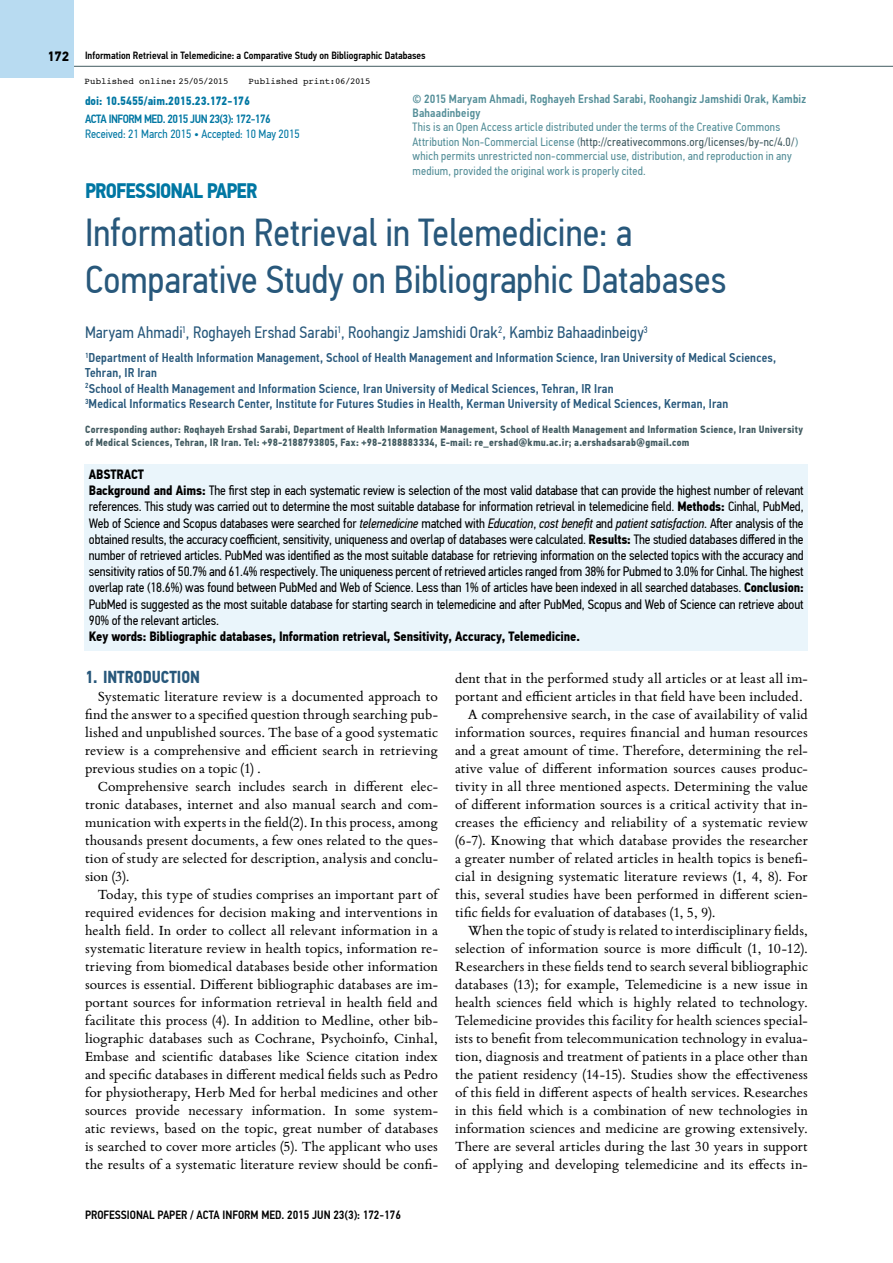
<style>
.page{position:relative;width:893px;height:1263px;background:#fff}
.page>*{position:absolute;margin:0;border:0;box-sizing:border-box;transform-origin:0 0}
.t1{font:39px/46.8px "PF Din Text Cond Pro";color:#28587b}
.t2{font:700 21px "PF Din Text Cond Pro";letter-spacing:-.04em;color:#0077a3}
.t3{font:700 17.4px "PF Din Text Cond Pro";color:#28587b;scale:.95 1}
.t4{font:16.5px "PF Din Text Cond Pro";letter-spacing:.005em;color:#28587b}
.t5{font:15px/18px "Bembo Book MT Pro";color:#000;text-align:justify}
.t6{font:13.5px/16.2px "PF Din Text Cond Pro";letter-spacing:-.01em;color:#000}
.t7{font:700 13.5px "PF Din Text Cond Pro";letter-spacing:-.01em;color:#000}
.t8{font:700 13.5px "PF Din Text Pro";color:#000}
.t9{font:500 12.75px/15.3px "PF Din Text Cond Pro";letter-spacing:.015em;color:#28587b}
.t10{font:12px/14.4px "PF Din Text Cond Pro";letter-spacing:.02em;color:#548e98}
.t11{font:500 12px/14.4px "PF Din Text Cond Pro";letter-spacing:.015em;color:#548e98}
.t12{font:500 12px "PF Din Text Cond Pro";color:#000}
.t13{font:12px "PF Din Text Cond Pro";color:#0077a3}
.t14{font:500 12px "PF Din Text Cond Pro";letter-spacing:-.04em;color:#0077a3}
.t15{font:700 12px "PF Din Text Cond Pro";color:#0077a3}
.t16{font:700 10.5px/12.6px "PF Din Text Cond Pro";letter-spacing:.02em;color:#425b61}
.t17{font:500 10.5px "PF Din Text Cond Pro";color:#000}
.t18{font:9px "Courier 10 Pitch BT";letter-spacing:-.005em;color:#000}
.s1{color:#425b61}
.s2{font-weight:700}
.s3{font-style:italic}
</style>
<div class="page">
<hr style="left:0;top:66px;width:893px;height:1px;background:#425b61">
<div style="left:0;top:0;width:73px;height:78px;background:#b8dbf1"></div>
<div style="left:85px;top:465px;width:723px;height:186px;background:#eaf5fb"></div>
<p class="t8" style="left:47px;top:48px;width:24px">172</p>
<p class="t17" style="left:85px;top:49px;width:342px">Information Retrieval in Telemedicine: a Comparative Study on Bibliographic Databases</p>
<p class="t18" style="left:85px;top:77px;width:145px">Published online: 25/05/2015</p>
<p class="t18" style="left:249px;top:77px;width:123px">Published print:06/2015</p>
<p class="t15" style="left:85px;top:93px;width:166px">doi: 10.5455/aim.2015.23.172-176</p>
<p class="t14" style="left:85px;top:112px;width:187px">ACTA INFORM MED. 2015 JUN 23(3): 172-176</p>
<p class="t13" style="left:85px;top:126px;width:216px">Received: 21 March 2015 • Accepted: 10 May 2015</p>
<h2 class="t2" style="left:85px;top:178px;width:174px">PROFESSIONAL PAPER</h2>
<p class="t11" style="left:412px;top:91px;width:395px">© 2015 Maryam Ahmadi, Roghayeh Ershad Sarabi, Roohangiz Jamshidi Orak, Kambiz<br>Bahaadinbeigy</p>
<p class="t10" style="left:412px;top:120px;width:387px">This is an Open Access article distributed under the terms of the Creative Commons Attribution Non-Commercial License (<span class="s1">http://creativecommons.org/licenses/by-nc/4.0/</span>) which permits unrestricted non-commercial use, distribution, and reproduction in any medium, provided the original work is properly cited.</p>
<h1 class="t1" style="left:85px;top:209px;width:643px">Information Retrieval in Telemedicine: a<br>Comparative Study on Bibliographic Databases</h1>
<p class="t4" style="left:85px;top:323px;width:564px">Maryam Ahmadi<sup>1</sup>, Roghayeh Ershad Sarabi<sup>1</sup>, Roohangiz Jamshidi Orak<sup>2</sup>, Kambiz Bahaadinbeigy<sup>3</sup></p>
<p class="t9" style="left:85px;top:350px;width:693px"><sup>1</sup>Department of Health Information Management, School of Health Management and Information Science, Iran University of Medical Sciences, Tehran, IR Iran<br><sup>2</sup>School of Health Management and Information Science, Iran University of Medical Sciences, Tehran, IR Iran<br><sup>3</sup>Medical Informatics Research Center, Institute for Futures Studies in Health, Kerman University of Medical Sciences, Kerman, Iran</p>
<p class="t16" style="left:85px;top:424px;width:719px">Corresponding author: Roqhayeh Ershad Sarabi, Department of Health Information Management, School of Health Management and Information Science, Iran University of Medical Sciences, Tehran, IR Iran. Tel: +98-2188793805, Fax: +98-2188883334, E-mail: re_ershad@kmu.ac.ir; a.ershadsarab@gmail.com</p>
<p class="t6" style="left:89px;top:466px;width:716px"><span class="s2">ABSTRACT<br>Background and Aims:</span> The first step in each systematic review is selection of the most valid database that can provide the highest number of relevant references. This study was carried out to determine the most suitable database for information retrieval in telemedicine field. <span class="s2">Methods:</span> Cinhal, PubMed, Web of Science and Scopus databases were searched for <span class="s3">telemedicine</span> matched with <span class="s3">Education</span>, <span class="s3">cost benefit</span> and <span class="s3">patient satisfaction</span>. After analysis of the obtained results, the accuracy coefficient, sensitivity, uniqueness and overlap of databases were calculated. <span class="s2">Results:</span> The studied databases differed in the number of retrieved articles. PubMed was identified as the most suitable database for retrieving information on the selected topics with the accuracy and sensitivity ratios of 50.7% and 61.4% respectively. The uniqueness percent of retrieved articles ranged from 38% for Pubmed to 3.0% for Cinhal. The highest overlap rate (18.6%) was found between PubMed and Web of Science. Less than 1% of articles have been indexed in all searched databases. <span class="s2">Conclusion:<br></span>PubMed is suggested as the most suitable database for starting search in telemedicine and after PubMed, Scopus and Web of Science can retrieve about 90% of the relevant articles.</p>
<p class="t7" style="left:89px;top:628px;width:492px">Key words: Bibliographic databases, Information retrieval, Sensitivity, Accuracy, Telemedicine.</p>
<p class="t3" style="left:85px;top:667px;width:123px">1. INTRODUCTION</p>
<p class="t5" style="left:85px;top:687px;width:354px;text-indent:13px">Systematic literature review is a documented approach to find the answer to a specified question through searching pub&shy;lished and unpublished sources. The base of a good systematic review is a comprehensive and efficient search in retrieving previous studies on a topic (1) .</p>
<p class="t5" style="left:85px;top:777px;width:354px;text-indent:13px">Comprehensive search includes search in different elec&shy;tronic databases, internet and also manual search and com&shy;munication with experts in the field(2). In this process, among thousands present documents, a few ones related to the ques&shy;tion of study are selected for description, analysis and conclu&shy;sion (3).</p>
<p class="t5" style="left:85px;top:885px;width:354px;text-indent:13px">Today, this type of studies comprises an important part of required evidences for decision making and interventions in health field. In order to collect all relevant information in a systematic literature review in health topics, information re&shy;trieving from biomedical databases beside other information sources is essential. Different bibliographic databases are im&shy;portant sources for information retrieval in health field and facilitate this process (4). In addition to Medline, other bib&shy;liographic databases such as Cochrane, Psychoinfo, Cinhal, Embase and scientific databases like Science citation index and specific databases in different medical fields such as Pedro for physiotherapy, Herb Med for herbal medicines and other sources provide necessary information. In some system&shy;atic reviews, based on the topic, great number of databases is searched to cover more articles (5). The applicant who uses the results of a systematic literature review should be confi-</p>
<p class="t12" style="left:85px;top:1207px;width:317px">PROFESSIONAL PAPER / ACTA INFORM MED. 2015 JUN 23(3): 172-176</p>
<p class="t5" style="left:455px;top:669px;width:354px">dent that in the performed study all articles or at least all im-</p>
<p class="t5" style="left:455px;top:687px;width:349px">portant and efficient articles in that field have been included.</p>
<p class="t5" style="left:468px;top:705px;width:342px">A comprehensive search, in the case of availability of valid</p>
<p class="t5" style="left:455px;top:723px;width:354px">information sources, requires financial and human resources</p>
<p class="t5" style="left:455px;top:741px;width:354px">and a great amount of time. Therefore, determining the rel-</p>
<p class="t5" style="left:455px;top:759px;width:354px">ative value of different information sources causes produc-</p>
<p class="t5" style="left:455px;top:777px;width:354px">tivity in all three mentioned aspects. Determining the value</p>
<p class="t5" style="left:455px;top:795px;width:354px">of different information sources is a critical activity that in-</p>
<p class="t5" style="left:455px;top:813px;width:354px">creases the efficiency and reliability of a systematic review</p>
<p class="t5" style="left:455px;top:831px;width:354px">(6-7). Knowing that which database provides the researcher</p>
<p class="t5" style="left:455px;top:849px;width:354px">a greater number of related articles in health topics is benefi-</p>
<p class="t5" style="left:455px;top:867px;width:354px">cial in designing systematic literature reviews (1, 4, 8). For</p>
<p class="t5" style="left:455px;top:885px;width:354px">this, several studies have been performed in different scien-</p>
<p class="t5" style="left:455px;top:903px;width:262px">tific fields for evaluation of databases (1, 5, 9).</p>
<p class="t5" style="left:468px;top:921px;width:342px">When the topic of study is related to interdisciplinary fields,</p>
<p class="t5" style="left:455px;top:939px;width:354px">selection of information source is more difficult (1, 10-12).</p>
<p class="t5" style="left:455px;top:957px;width:354px">Researchers in these fields tend to search several bibliographic</p>
<p class="t5" style="left:455px;top:975px;width:354px">databases (13); for example, Telemedicine is a new issue in</p>
<p class="t5" style="left:455px;top:993px;width:354px">health sciences field which is highly related to technology.</p>
<p class="t5" style="left:455px;top:1011px;width:354px">Telemedicine provides this facility for health sciences special-</p>
<p class="t5" style="left:455px;top:1029px;width:354px">ists to benefit from telecommunication technology in evalua-</p>
<p class="t5" style="left:455px;top:1047px;width:354px">tion, diagnosis and treatment of patients in a place other than</p>
<p class="t5" style="left:455px;top:1065px;width:354px">the patient residency (14-15). Studies show the effectiveness</p>
<p class="t5" style="left:455px;top:1083px;width:354px">of this field in different aspects of health services. Researches</p>
<p class="t5" style="left:455px;top:1101px;width:354px">in this field which is a combination of new technologies in</p>
<p class="t5" style="left:455px;top:1119px;width:354px">information sciences and medicine are growing extensively.</p>
<p class="t5" style="left:455px;top:1137px;width:354px">There are several articles during the last 30 years in support</p>
<p class="t5" style="left:455px;top:1155px;width:354px">of applying and developing telemedicine and its effects in-</p>
</div>
